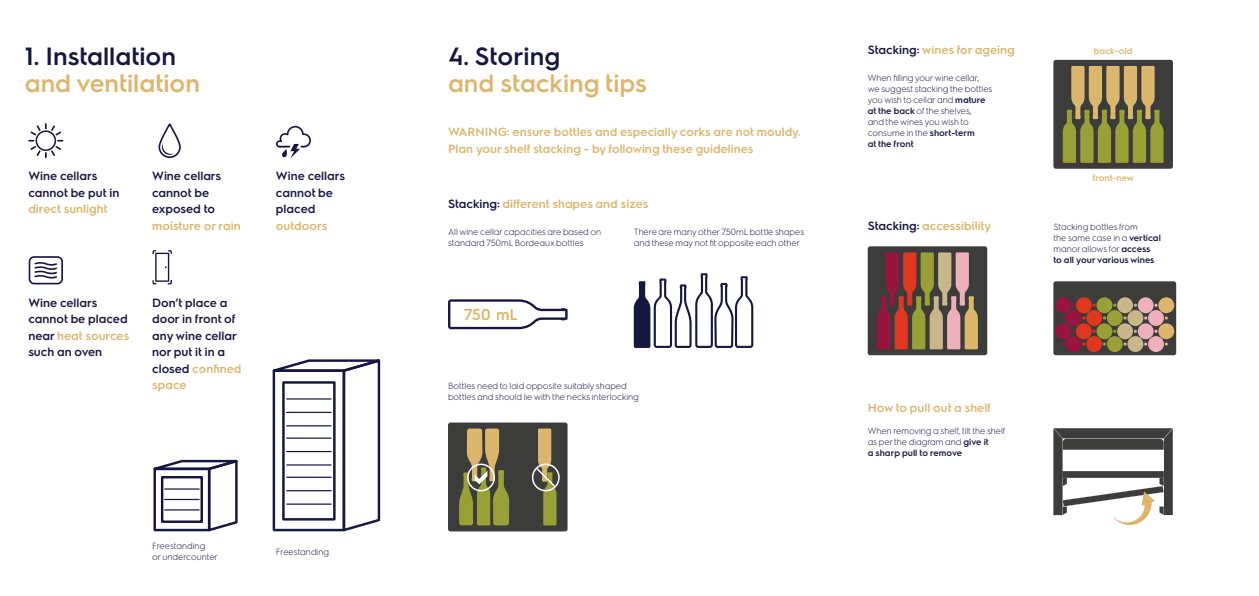
<style>
.page{position:relative;width:1259px;height:596px;background:#fff}
.page>*{position:absolute;margin:0;border:0;box-sizing:border-box;transform-origin:0 0}
.t1{font:600 25px "Electrolux Sans";color:#dcb66d}
.t2{font:600 25px "Electrolux Sans";color:#161741}
.t3{font:600 15.8px "Electrolux Sans";color:#dcb66d}
.t4{font:600 12px/16.5px "Electrolux Sans";color:#dcb66d}
.t5{font:600 12px/16.5px "Electrolux Sans";color:#161741}
.t6{font:300 9px/11px "Electrolux Sans";color:#161741}
.t7{font:600 9px "Electrolux Sans";color:#dcb66d}
.s1{color:#dcb66d}
.s2{color:#161741}
.s3{font-weight:600}
</style>
<div class="page">
<svg style="left:28px;top:123px;width:35px;height:35px"></svg>
<div style="left:158px;top:123px;width:23px;height:35px;border:2px solid #161741;border-radius:10px"></div>
<svg style="left:162px;top:143px;width:12px;height:12px"></svg>
<svg style="left:276px;top:126px;width:35px;height:32px"></svg>
<svg style="left:34px;top:262px;width:23px;height:16px"></svg>
<div style="left:29px;top:256px;width:34px;height:28px;border:2px solid #161741;border-radius:5px"></div>
<svg style="left:152px;top:250px;width:20px;height:34px"></svg>
<svg style="left:448px;top:299px;width:119px;height:30px"></svg>
<svg style="left:634px;top:273px;width:119px;height:75px"></svg>
<div style="left:448px;top:422px;width:119px;height:109px;background:#3c3c3b;border-radius:3px"></div>
<div style="left:532px;top:463px;width:28px;height:28px;border:2px solid #fff;border-radius:50%"></div>
<svg style="left:534px;top:428px;width:23px;height:97px"></svg>
<svg style="left:459px;top:428px;width:50px;height:97px"></svg>
<div style="left:1053px;top:60px;width:120px;height:109px;background:#3c3c3b;border-radius:3px"></div>
<svg style="left:1062px;top:66px;width:101px;height:97px"></svg>
<svg style="left:1053px;top:428px;width:120px;height:96px"></svg>
<div style="left:867px;top:246px;width:120px;height:109px;background:#3c3c3b;border-radius:3px"></div>
<svg style="left:877px;top:252px;width:101px;height:97px"></svg>
<div style="left:1053px;top:281px;width:123px;height:74px;background:#3c3c3b;border-radius:2px"></div>
<div style="left:1055px;top:297px;width:16px;height:16px;background:#991540;border-radius:50%"></div>
<div style="left:1076px;top:297px;width:15px;height:16px;background:#e13721;border-radius:50%"></div>
<div style="left:1096px;top:297px;width:16px;height:16px;background:#98a036;border-radius:50%"></div>
<div style="left:1117px;top:297px;width:16px;height:16px;background:#c8b78b;border-radius:50%"></div>
<div style="left:1137px;top:297px;width:16px;height:16px;background:#eeb0bb;border-radius:50%"></div>
<div style="left:1158px;top:297px;width:16px;height:16px;background:#dcb66d;border-radius:50%"></div>
<div style="left:1065px;top:310px;width:16px;height:16px;background:#991540;border-radius:50%"></div>
<div style="left:1086px;top:310px;width:16px;height:16px;background:#e13721;border-radius:50%"></div>
<div style="left:1106px;top:310px;width:16px;height:16px;background:#98a036;border-radius:50%"></div>
<div style="left:1127px;top:310px;width:16px;height:16px;background:#c8b78b;border-radius:50%"></div>
<div style="left:1148px;top:310px;width:16px;height:16px;background:#eeb0bb;border-radius:50%"></div>
<div style="left:1055px;top:323px;width:16px;height:16px;background:#991540;border-radius:50%"></div>
<div style="left:1076px;top:323px;width:15px;height:16px;background:#e13721;border-radius:50%"></div>
<div style="left:1096px;top:323px;width:16px;height:16px;background:#98a036;border-radius:50%"></div>
<div style="left:1117px;top:323px;width:16px;height:16px;background:#c8b78b;border-radius:50%"></div>
<div style="left:1137px;top:323px;width:16px;height:16px;background:#eeb0bb;border-radius:50%"></div>
<div style="left:1158px;top:323px;width:16px;height:16px;background:#dcb66d;border-radius:50%"></div>
<div style="left:1065px;top:336px;width:16px;height:16px;background:#991540;border-radius:50%"></div>
<div style="left:1086px;top:336px;width:16px;height:16px;background:#e13721;border-radius:50%"></div>
<div style="left:1106px;top:336px;width:16px;height:16px;background:#98a036;border-radius:50%"></div>
<div style="left:1127px;top:336px;width:16px;height:16px;background:#c8b78b;border-radius:50%"></div>
<div style="left:1148px;top:336px;width:16px;height:16px;background:#eeb0bb;border-radius:50%"></div>
<svg style="left:153px;top:359px;width:228px;height:172px"></svg>
<h1 class="t2" style="left:25px;top:38px;width:153px">1. Installation</h1>
<h1 class="t1" style="left:25px;top:66px;width:177px">and ventilation</h1>
<h3 class="t5" style="left:28px;top:167px;width:93px">Wine cellars cannot be put in</h3>
<h3 class="t4" style="left:28px;top:200px;width:81px">direct sunlight</h3>
<h3 class="t5" style="left:152px;top:167px;width:71px">Wine cellars cannot be exposed to</h3>
<h3 class="t4" style="left:152px;top:216px;width:90px">moisture or rain</h3>
<h3 class="t5" style="left:28px;top:293px;width:102px">Wine cellars cannot be placed near <span class="s1">heat sources </span>such an oven</h3>
<h3 class="t5" style="left:152px;top:293px;width:91px">Don’t place a door in front of any wine cellar nor put it in a closed <span class="s1">confined space</span></h3>
<h3 class="t5" style="left:276px;top:167px;width:71px">Wine cellars cannot be placed</h3>
<h3 class="t4" style="left:276px;top:216px;width:53px">outdoors</h3>
<p class="t6" style="left:152px;top:539px;width:67px">Freestanding<br>or undercounter</p>
<p class="t6" style="left:276px;top:545px;width:55px">Freestanding</p>
<h1 class="t2" style="left:448px;top:38px;width:114px">4. Storing</h1>
<h1 class="t1" style="left:448px;top:66px;width:200px">and stacking tips</h1>
<h3 class="t4" style="left:448px;top:123px;width:354px">WARNING: ensure bottles and especially corks are not mouldy.<br>Plan your shelf stacking - by following these guidelines</h3>
<h3 class="t4" style="left:448px;top:194px;width:202px"><span class="s2">Stacking:</span> different shapes and sizes</h3>
<p class="t6" style="left:448px;top:226px;width:155px">All wine cellar capacities are based on standard 750mL Bordeaux bottles</p>
<p class="t6" style="left:634px;top:226px;width:172px">There are many other 750mL bottle shapes and these may not fit opposite each other</p>
<h2 class="t3" style="left:464px;top:303px;width:56px">750 mL</h2>
<p class="t6" style="left:448px;top:380px;width:192px">Bottles need to laid opposite suitably shaped bottles and should lie with the necks interlocking</p>
<h3 class="t4" style="left:867px;top:40px;width:149px"><span class="s2">Stacking:</span> wines for ageing</h3>
<p class="t6" style="left:867px;top:72px;width:126px">When filling your wine cellar, we suggest stacking the bottles you wish to cellar and <span class="s3">mature at the back</span> of the shelves,<br>and the wines you wish to consume in the <span class="s3">short-term<br>at the front</span></p>
<h3 class="t4" style="left:867px;top:216px;width:125px"><span class="s2">Stacking:</span> accessibility</h3>
<p class="t7" style="left:1094px;top:44px;width:40px">back-old</p>
<p class="t7" style="left:1092px;top:171px;width:43px">front-new</p>
<p class="t6" style="left:1053px;top:220px;width:109px">Stacking bottles from<br>the same case in a <span class="s3">vertical </span>manor allows for <span class="s3">access to all your various wines</span></p>
<h3 class="t4" style="left:867px;top:398px;width:125px">How to pull out a shelf</h3>
<p class="t6" style="left:867px;top:424px;width:139px">When removing a shelf, tilt the shelf as per the diagram and <span class="s3">give it<br>a sharp pull to remove</span></p>
</div>
